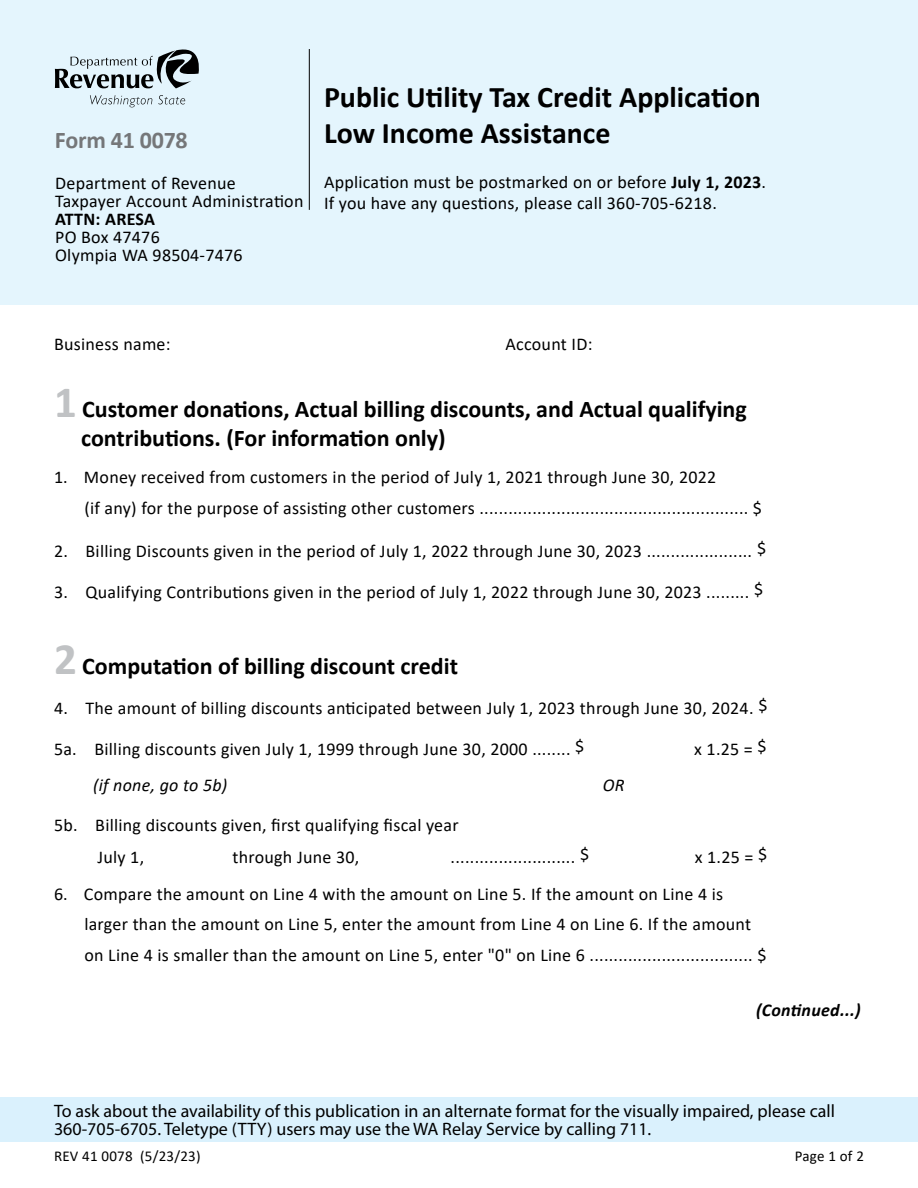
<style>
.page{position:relative;width:918px;height:1188px;background:#fff}
.page>*{position:absolute;margin:0;border:0;box-sizing:border-box;transform-origin:0 0}
.Heading_1__Title_of{font:700 30px/36px "Calibri";color:#000}
.Heading_2{font:700 24px/28.8px "Calibri";color:#000}
.Form_number_at_top{font:700 24px "Calibri";letter-spacing:-.01em;color:#757779}
.Heading_2-2{font:18px/30.3px "Calibri";letter-spacing:.015em;color:#000}
.t1{font:18px "Myriad Pro";color:#000}
.Normal__P{font:18px "Calibri";letter-spacing:.015em;color:#000}
.Heading_1__Title_of-2{font:18px/21.6px "Calibri";letter-spacing:.015em;color:#000}
.Heading_2-3{font:italic 18px "Calibri";letter-spacing:.015em;color:#000}
.Heading_2-4{font:italic 700 18px "Calibri";letter-spacing:.015em;color:#000}
.Normal__P-2{font:700 18px "Calibri";letter-spacing:.015em;color:#000}
.t2{font:15px "Calibri";letter-spacing:.015em;color:#000}
.s1{font-weight:700}
.s2{font-size:45px;color:#c0c2c4}
</style>
<div class="page">
<div style="left:0;top:0;width:918px;height:305px;background:#e4f5fd"></div>
<svg style="left:90px;top:95px;width:62px;height:12px"></svg>
<svg style="left:158px;top:95px;width:27px;height:9px"></svg>
<svg style="left:55px;top:49px;width:144px;height:39px"></svg>
<hr style="left:309px;top:49px;width:1px;height:161px;background:#000">
<div style="left:0;top:1097px;width:918px;height:44px;background:#daf1fd"></div>
<p class="Form_number_at_top" style="left:55px;top:123px;width:134px">Form 41 0078</p>
<p class="Normal__P" style="left:55px;top:171px;width:182px">Department of Revenue</p>
<p class="Normal__P" style="left:55px;top:189px;width:250px">Taxpayer Account Administration</p>
<p class="Normal__P-2" style="left:55px;top:206px;width:101px">ATTN: ARESA</p>
<p class="Normal__P" style="left:55px;top:225px;width:106px">PO Box 47476</p>
<p class="Normal__P" style="left:55px;top:243px;width:189px">Olympia WA 98504-7476</p>
<h1 class="Heading_1__Title_of" style="left:324px;top:78px;width:438px">Public Utility Tax Credit Application<br>Low Income Assistance</h1>
<h1 class="Heading_1__Title_of-2" style="left:324px;top:170px;width:444px">Application must be postmarked on or before <span class="s1">July 1, 2023</span>.<br>If you have any questions, please call 360-705-6218.</h1>
<p class="Normal__P" style="left:54px;top:331px;width:118px">Business name:</p>
<p class="Normal__P" style="left:506px;top:331px;width:88px">Account ID:</p>
<h2 class="Heading_2" style="left:81px;top:394px;width:667px;text-indent:-27px"><span class="s2">1</span> Customer donations, Actual billing discounts, and Actual qualifying contributions. (For information only)</h2>
<h2 class="Heading_2-2" style="left:84px;top:462px;width:679px;text-indent:-30px">1. Money received from customers in the period of July 1, 2021 through June 30, 2022<br>(if any) for the purpose of assisting other customers ........................................................ $</h2>
<h2 class="Heading_2-2" style="left:54px;top:536px;width:714px">2. Billing Discounts given in the period of July 1, 2022 through June 30, 2023 ...................... $</h2>
<h2 class="Heading_2-2" style="left:54px;top:576px;width:711px">3. Qualifying Contributions given in the period of July 1, 2022 through June 30, 2023 ......... $</h2>
<h2 class="Heading_2" style="left:54px;top:651px;width:406px"><span class="s2">2</span> Computation of billing discount credit</h2>
<h2 class="Heading_2-2" style="left:54px;top:692px;width:715px">4. The amount of billing discounts anticipated between July 1, 2023 through June 30, 2024. $</h2>
<h2 class="Heading_2-2" style="left:54px;top:733px;width:532px">5a. Billing discounts given July 1, 1999 through June 30, 2000 ........ $</h2>
<h2 class="Heading_2-2" style="left:694px;top:733px;width:74px">x 1.25 = $</h2>
<h2 class="Heading_2-3" style="left:93px;top:772px;width:136px">(if none, go to 5b)</h2>
<h2 class="Heading_2-3" style="left:603px;top:772px;width:23px">OR</h2>
<h2 class="Heading_2-2" style="left:97px;top:809px;width:363px;line-height:31.5px;text-indent:-43px">5b. Billing discounts given, first qualifying fiscal year<br>July 1,</h2>
<h2 class="Heading_2-2" style="left:232px;top:841px;width:128px">through June 30,</h2>
<h2 class="Heading_2-2" style="left:451px;top:841px;width:140px">.......................... $</h2>
<h2 class="Heading_2-2" style="left:695px;top:841px;width:74px">x 1.25 = $</h2>
<h2 class="Heading_2-2" style="left:84px;top:878px;width:684px;text-indent:-30px">6. Compare the amount on Line 4 with the amount on Line 5. If the amount on Line 4 is larger than the amount on Line 5, enter the amount from Line 4 on Line 6. If the amount on Line 4 is smaller than the amount on Line 5, enter "0" on Line 6 .................................. $</h2>
<h2 class="Heading_2-4" style="left:756px;top:997px;width:106px">(Continued...)</h2>
<p class="t1" style="left:54px;top:1100px;width:782px">To ask about the availability of this publication in an alternate format for the visually impaired, please call</p>
<p class="t1" style="left:54px;top:1118px;width:599px">360-705-6705. Teletype (TTY) users may use the WA Relay Service by calling 711.</p>
<p class="t2" style="left:54px;top:1145px;width:148px">REV 41 0078 (5/23/23)</p>
<p class="t2" style="left:795px;top:1145px;width:71px">Page 1 of 2</p>
</div>
